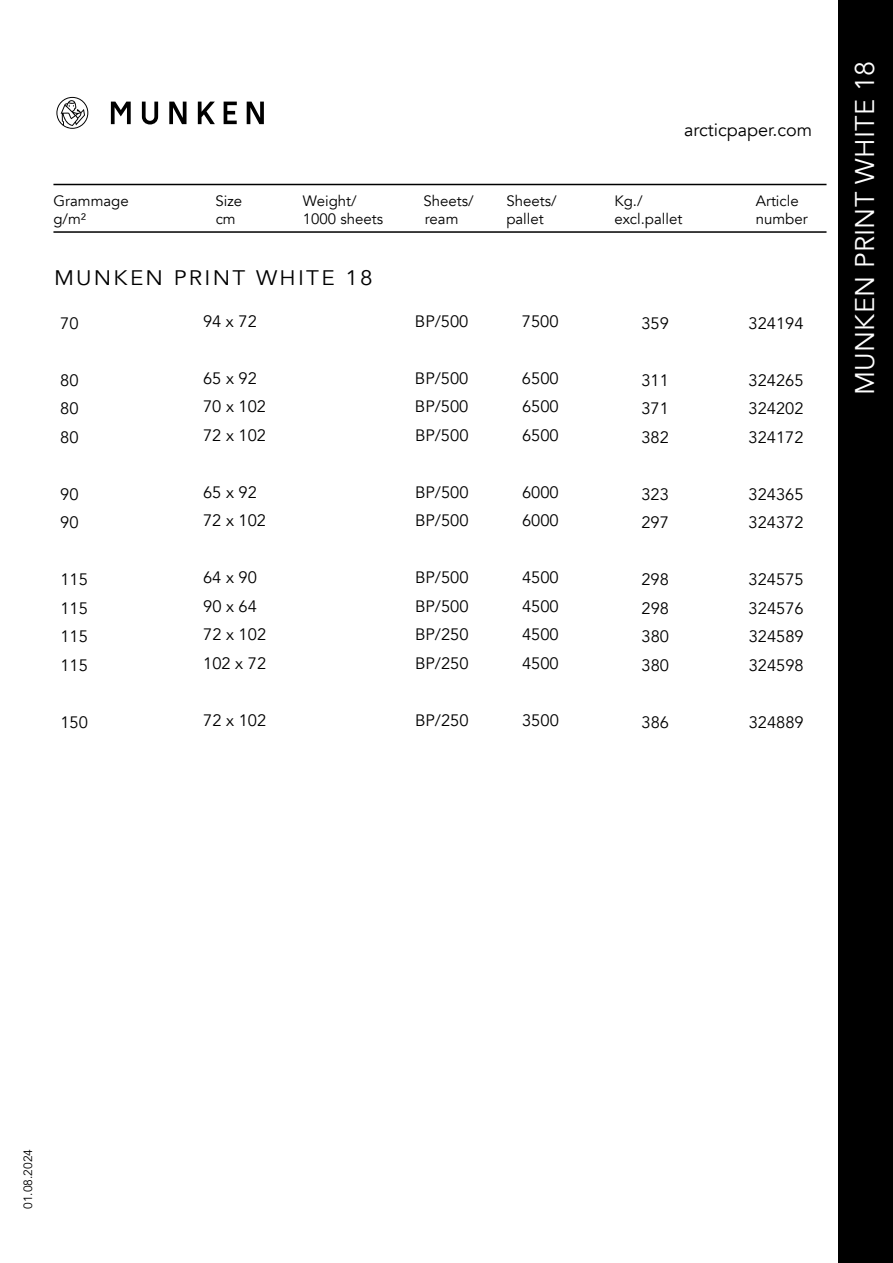
<style>
.page{position:relative;width:893px;height:1263px;background:#fff}
.page>*{position:absolute;margin:0;border:0;box-sizing:border-box;transform-origin:0 0}
.t1{font:27px "Avenir";letter-spacing:.01em;color:#fff}
.t2{font:21px "Avenir";letter-spacing:.1em;color:#000;scale:1.07 1}
.t3{font:18px "Avenir";color:#000}
.t4{font:16.5px "Avenir";color:#000}
.t5{font:15px "Avenir";color:#000}
.t6{font:12px "Avenir";color:#000}
</style>
<div class="page">
<div style="left:838px;top:0;width:55px;height:1263px;background:#000"></div>
<hr style="left:53px;top:184px;width:773px;height:1px;background:#000">
<hr style="left:53px;top:231px;width:773px;height:2px;background:#000">
<svg style="left:142px;top:102px;width:122px;height:22px"></svg>
<svg style="left:111px;top:102px;width:20px;height:22px"></svg>
<svg style="left:56px;top:97px;width:32px;height:32px"></svg>
<hr style="left:0;top:0;width:1px;height:1263px;background:#000">
<p class="t3" style="left:684px;top:119px;width:129px">arcticpaper.com</p>
<p class="t5" style="left:53px;top:192px;width:77px">Grammage</p>
<p class="t5" style="left:215px;top:192px;width:28px">Size</p>
<p class="t5" style="left:303px;top:192px;width:55px">Weight/</p>
<p class="t5" style="left:423px;top:192px;width:52px">Sheets/</p>
<p class="t5" style="left:506px;top:192px;width:52px">Sheets/</p>
<p class="t5" style="left:614px;top:192px;width:30px">Kg./</p>
<p class="t5" style="left:756px;top:192px;width:45px">Article</p>
<p class="t5" style="left:53px;top:210px;width:34px">g/m²</p>
<p class="t5" style="left:216px;top:210px;width:22px">cm</p>
<p class="t5" style="left:303px;top:210px;width:82px">1000 sheets</p>
<p class="t5" style="left:425px;top:210px;width:35px">ream</p>
<p class="t5" style="left:506px;top:210px;width:39px">pallet</p>
<p class="t5" style="left:614px;top:210px;width:70px">excl.pallet</p>
<p class="t5" style="left:756px;top:210px;width:53px">number</p>
<p class="t2" style="left:54px;top:265px;width:299px">MUNKEN PRINT WHITE 18</p>
<p class="t4" style="left:60px;top:313px;width:20px">70</p>
<p class="t4" style="left:203px;top:311px;width:55px">94 x 72</p>
<p class="t4" style="left:415px;top:311px;width:55px">BP/500</p>
<p class="t4" style="left:522px;top:311px;width:38px">7500</p>
<p class="t4" style="left:641px;top:313px;width:29px">359</p>
<p class="t4" style="left:748px;top:313px;width:57px">324194</p>
<p class="t4" style="left:60px;top:370px;width:20px">80</p>
<p class="t4" style="left:203px;top:368px;width:55px">65 x 92</p>
<p class="t4" style="left:415px;top:368px;width:55px">BP/500</p>
<p class="t4" style="left:522px;top:368px;width:38px">6500</p>
<p class="t4" style="left:641px;top:370px;width:29px">311</p>
<p class="t4" style="left:748px;top:370px;width:57px">324265</p>
<p class="t4" style="left:60px;top:399px;width:20px">80</p>
<p class="t4" style="left:203px;top:397px;width:64px">70 x 102</p>
<p class="t4" style="left:415px;top:397px;width:55px">BP/500</p>
<p class="t4" style="left:522px;top:397px;width:38px">6500</p>
<p class="t4" style="left:641px;top:399px;width:29px">371</p>
<p class="t4" style="left:749px;top:399px;width:57px">324202</p>
<p class="t4" style="left:60px;top:427px;width:20px">80</p>
<p class="t4" style="left:203px;top:425px;width:64px">72 x 102</p>
<p class="t4" style="left:415px;top:425px;width:55px">BP/500</p>
<p class="t4" style="left:522px;top:425px;width:38px">6500</p>
<p class="t4" style="left:641px;top:427px;width:29px">382</p>
<p class="t4" style="left:749px;top:427px;width:57px">324172</p>
<p class="t4" style="left:60px;top:484px;width:20px">90</p>
<p class="t4" style="left:203px;top:482px;width:55px">65 x 92</p>
<p class="t4" style="left:415px;top:482px;width:55px">BP/500</p>
<p class="t4" style="left:522px;top:482px;width:38px">6000</p>
<p class="t4" style="left:641px;top:484px;width:29px">323</p>
<p class="t4" style="left:749px;top:484px;width:57px">324365</p>
<p class="t4" style="left:60px;top:513px;width:20px">90</p>
<p class="t4" style="left:203px;top:511px;width:64px">72 x 102</p>
<p class="t4" style="left:415px;top:511px;width:55px">BP/500</p>
<p class="t4" style="left:522px;top:511px;width:38px">6000</p>
<p class="t4" style="left:641px;top:513px;width:29px">297</p>
<p class="t4" style="left:749px;top:513px;width:57px">324372</p>
<p class="t4" style="left:60px;top:570px;width:29px">115</p>
<p class="t4" style="left:203px;top:568px;width:55px">64 x 90</p>
<p class="t4" style="left:415px;top:568px;width:55px">BP/500</p>
<p class="t4" style="left:522px;top:568px;width:38px">4500</p>
<p class="t4" style="left:641px;top:570px;width:29px">298</p>
<p class="t4" style="left:749px;top:570px;width:57px">324575</p>
<p class="t4" style="left:60px;top:598px;width:29px">115</p>
<p class="t4" style="left:203px;top:596px;width:55px">90 x 64</p>
<p class="t4" style="left:415px;top:596px;width:55px">BP/500</p>
<p class="t4" style="left:522px;top:596px;width:38px">4500</p>
<p class="t4" style="left:641px;top:598px;width:29px">298</p>
<p class="t4" style="left:749px;top:598px;width:57px">324576</p>
<p class="t4" style="left:60px;top:627px;width:29px">115</p>
<p class="t4" style="left:203px;top:625px;width:64px">72 x 102</p>
<p class="t4" style="left:415px;top:625px;width:55px">BP/250</p>
<p class="t4" style="left:522px;top:625px;width:38px">4500</p>
<p class="t4" style="left:641px;top:627px;width:29px">380</p>
<p class="t4" style="left:749px;top:627px;width:57px">324589</p>
<p class="t4" style="left:60px;top:655px;width:29px">115</p>
<p class="t4" style="left:203px;top:653px;width:64px">102 x 72</p>
<p class="t4" style="left:415px;top:653px;width:55px">BP/250</p>
<p class="t4" style="left:522px;top:653px;width:38px">4500</p>
<p class="t4" style="left:641px;top:655px;width:29px">380</p>
<p class="t4" style="left:749px;top:655px;width:57px">324598</p>
<p class="t4" style="left:60px;top:712px;width:29px">150</p>
<p class="t4" style="left:203px;top:710px;width:64px">72 x 102</p>
<p class="t4" style="left:415px;top:710px;width:55px">BP/250</p>
<p class="t4" style="left:522px;top:710px;width:38px">3500</p>
<p class="t4" style="left:641px;top:712px;width:29px">386</p>
<p class="t4" style="left:749px;top:712px;width:57px">324889</p>
<h1 class="t1" style="left:849px;top:395px;width:336px;rotate:-90deg">MUNKEN PRINT WHITE 18</h1>
<p class="t6" style="left:21px;top:1209px;width:62px;rotate:-90deg">01.08.2024</p>
</div>
